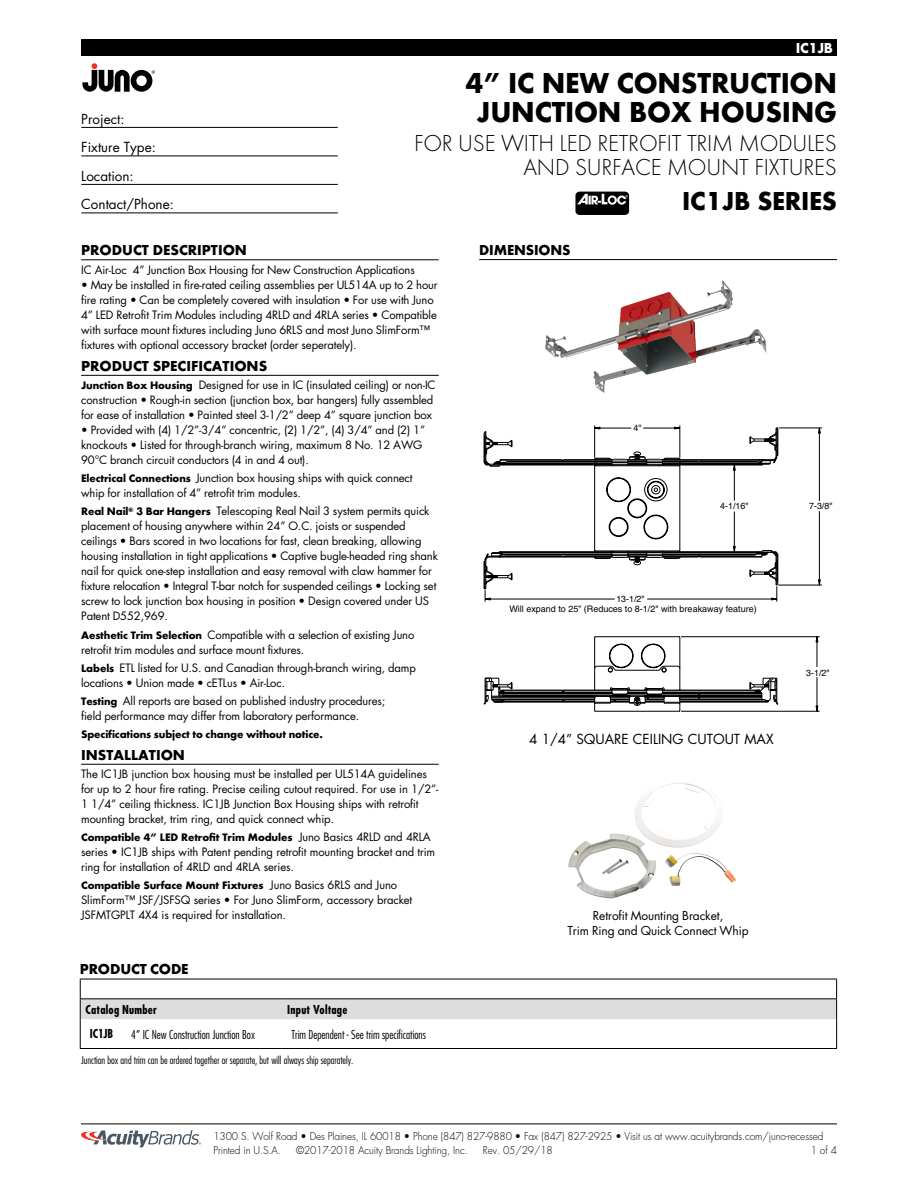
<style>
.page{position:relative;width:918px;height:1188px;background:#fff}
.page>*{position:absolute;margin:0;border:0;box-sizing:border-box;transform-origin:0 0}
.t1{font:30px/28.5px "Futura Bold DTC";letter-spacing:-.01em;color:#000;text-align:center}
.t2{font:27px "Futura Bold DTC";letter-spacing:-.01em;color:#000}
.t3{font:24px/24px "Futura Light DTC";letter-spacing:-.01em;color:#000;text-align:right}
.t4{font:15px "Futura Bold DTC";color:#000}
.t5{font:15px "Futura Bold DTC";letter-spacing:-.025em;color:#fff}
.t6{font:13.5px/28.5px "Futura";color:#000}
.t7{font:300 condensed 12px "Futura";color:#000}
.t8{font:12px/15px "Futura";letter-spacing:-.01em;color:#000;text-align:center}
.t9{font:700 condensed 12px "Futura";letter-spacing:.015em;color:#000}
.t10{font:11.25px/15px "Futura";letter-spacing:-.01em;color:#000}
.t11{font:11.25px "Futura Bold DTC";letter-spacing:-.01em;color:#000}
.t12{font:300 10.5px/14.1px "Futura";letter-spacing:-.01em;color:#000;scale:.96 1}
.t13{font:300 condensed 10.5px "Futura";color:#000}
.t14{font:9px "Helvetica";color:#000}
.t15{font:8.85px "Helvetica";color:#000}
.s1{font-family:"Futura Bold DTC"}
.s2{font-family:"Futura"}
</style>
<div class="page">
<div style="left:81px;top:39px;width:756px;height:17px;background:#000"></div>
<svg style="left:82px;top:63px;width:73px;height:29px"></svg>
<hr style="left:81px;top:127px;width:257px;height:1px;background:#000">
<hr style="left:81px;top:156px;width:257px;height:1px;background:#000">
<hr style="left:81px;top:184px;width:257px;height:1px;background:#000">
<hr style="left:81px;top:213px;width:257px;height:1px;background:#000">
<svg style="left:81px;top:1130px;width:120px;height:17px"></svg>
<hr style="left:81px;top:1124px;width:756px;height:1px;background:#000">
<hr style="left:479px;top:259px;width:358px;height:1px;background:#000">
<svg style="left:594px;top:425px;width:228px;height:286px"></svg>
<svg style="left:484px;top:427px;width:294px;height:284px"></svg>
<svg style="left:484px;top:428px;width:294px;height:276px"></svg>
<svg style="left:486px;top:677px;width:291px;height:29px"></svg>
<svg style="left:484px;top:431px;width:294px;height:154px"></svg>
<hr style="left:81px;top:260px;width:358px;height:1px;background:#000">
<hr style="left:81px;top:375px;width:358px;height:1px;background:#000">
<hr style="left:81px;top:764px;width:358px;height:1px;background:#000">
<img style="left:555px;top:280px;width:172px;height:71px">
<svg style="left:80px;top:979px;width:757px;height:69px"></svg>
<hr style="left:80px;top:1048px;width:202px;height:1px;background:#000">
<hr style="left:282px;top:1048px;width:555px;height:1px;background:#000">
<svg style="left:575px;top:192px;width:54px;height:23px"></svg>
<img style="left:664px;top:783px;width:16px;height:3px">
<h3 class="t5" style="left:796px;top:39px;width:39px">IC1JB</h3>
<h1 class="t1" style="left:465px;top:69px;width:373px">4” IC NEW CONSTRUCTION<br>JUNCTION BOX HOUSING</h1>
<h3 class="t3" style="left:414px;top:132px;width:424px">FOR USE WITH LED RETROFIT TRIM MODULES<br>AND SURFACE MOUNT FIXTURES</h3>
<h2 class="t2" style="left:682px;top:185px;width:156px">IC1JB SERIES</h2>
<h3 class="t4" style="left:479px;top:241px;width:93px">DIMENSIONS</h3>
<p class="t6" style="left:81px;top:104px;width:94px">Project:<br>Fixture Type:<br>Location:<br>Contact/Phone:</p>
<h3 class="t4" style="left:81px;top:241px;width:167px">PRODUCT DESCRIPTION</h3>
<p class="t10" style="left:81px;top:263px;width:335px">IC Air-Loc 4” Junction Box Housing for New Construction Applications</p>
<p class="t10" style="left:81px;top:278px;width:358px">• May be installed in fire-rated ceiling assemblies per UL514A up to 2 hour fire rating • Can be completely covered with insulation • For use with Juno 4” LED Retrofit Trim Modules including 4RLD and 4RLA series • Compatible with surface mount fixtures including Juno 6RLS and most Juno SlimForm™ fixtures with optional accessory bracket (order seperately).</p>
<h3 class="t4" style="left:81px;top:357px;width:188px">PRODUCT SPECIFICATIONS</h3>
<p class="t10" style="left:81px;top:377px;width:356px"><span class="s1">Junction Box Housing</span> Designed for use in IC (insulated ceiling) or non-IC construction • Rough-in section (junction box, bar hangers) fully assembled for ease of installation • Painted steel 3-1/2” deep 4” square junction box</p>
<p class="t10" style="left:81px;top:422px;width:346px">• Provided with (4) 1/2”-3/4” concentric, (2) 1/2”, (4) 3/4” and (2) 1” knockouts • Listed for through-branch wiring, maximum 8 No. 12 AWG<br>90°C branch circuit conductors (4 in and 4 out).</p>
<p class="t10" style="left:81px;top:470px;width:333px"><span class="s1">Electrical Connections</span> Junction box housing ships with quick connect whip for installation of 4” retrofit trim modules.</p>
<p class="t10" style="left:81px;top:504px;width:358px"><span class="s1">Real Nail</span><sup>®</sup> <span class="s1">3 Bar Hangers</span> Telescoping Real Nail 3 system permits quick placement of housing anywhere within 24” O.C. joists or suspended ceilings • Bars scored in two locations for fast, clean breaking, allowing housing installation in tight applications • Captive bugle-headed ring shank nail for quick one-step installation and easy removal with claw hammer for fixture relocation • Integral T-bar notch for suspended ceilings • Locking set screw to lock junction box housing in position • Design covered under US Patent D552,969.</p>
<p class="t10" style="left:81px;top:627px;width:335px"><span class="s1">Aesthetic Trim Selection</span> Compatible with a selection of existing Juno retrofit trim modules and surface mount fixtures.</p>
<p class="t10" style="left:81px;top:660px;width:336px"><span class="s1">Labels</span> ETL listed for U.S. and Canadian through-branch wiring, damp locations • Union made • cETLus • Air-Loc.</p>
<p class="t10" style="left:81px;top:693px;width:306px"><span class="s1">Testing</span> All reports are based on published industry procedures; field performance may differ from laboratory performance.</p>
<p class="t11" style="left:81px;top:728px;width:243px">Specifications subject to change without notice.</p>
<h3 class="t4" style="left:81px;top:746px;width:105px">INSTALLATION</h3>
<p class="t10" style="left:81px;top:766px;width:359px">The IC1JB junction box housing must be installed per UL514A guidelines for up to 2 hour fire rating. Precise ceiling cutout required. For use in 1/2”- 1 1/4” ceiling thickness. IC1JB Junction Box Housing ships with retrofit mounting bracket, trim ring, and quick connect whip.</p>
<p class="t11" style="left:81px;top:831px;width:351px">Compatible 4” LED Retrofit Trim Modules <span class="s2">Juno Basics 4RLD and 4RLA</span></p>
<p class="t10" style="left:81px;top:844px;width:356px">series • IC1JB ships with Patent pending retrofit mounting bracket and trim ring for installation of 4RLD and 4RLA series.</p>
<p class="t11" style="left:81px;top:879px;width:318px">Compatible Surface Mount Fixtures <span class="s2">Juno Basics 6RLS and Juno</span></p>
<p class="t10" style="left:81px;top:892px;width:333px">SlimForm™ JSF/JSFSQ series • For Juno SlimForm, accessory bracket<br>JSFMTGPLT 4X4 is required for installation.</p>
<p class="t15" style="left:634px;top:421px;width:10px">4"</p>
<p class="t15" style="left:720px;top:499px;width:30px">4-1/16"</p>
<p class="t15" style="left:809px;top:499px;width:25px">7-3/8"</p>
<p class="t15" style="left:616px;top:592px;width:30px">13-1/2"</p>
<p class="t14" style="left:509px;top:604px;width:249px">Will expand to 25” (Reduces to 8-1/2" with breakaway feature)</p>
<p class="t15" style="left:806px;top:666px;width:25px">3-1/2"</p>
<p class="t6" style="left:529px;top:724px;width:246px">4 1/4” SQUARE CEILING CUTOUT MAX</p>
<p class="t8" style="left:567px;top:908px;width:183px">Retrofit Mounting Bracket,<br>Trim Ring and Quick Connect Whip</p>
<h3 class="t4" style="left:80px;top:960px;width:110px">PRODUCT CODE</h3>
<p class="t9" style="left:86px;top:1002px;width:73px">Catalog Number</p>
<p class="t9" style="left:287px;top:1002px;width:62px">Input Voltage</p>
<p class="t9" style="left:90px;top:1026px;width:25px">IC1JB</p>
<p class="t7" style="left:131px;top:1027px;width:125px">4” IC New Construction Junction Box</p>
<p class="t7" style="left:292px;top:1027px;width:136px">Trim Dependent - See trim specifications</p>
<p class="t13" style="left:81px;top:1054px;width:274px">Junction box and trim can be ordered together or separate, but will always ship separately.</p>
<p class="t12" style="left:213px;top:1129px;width:637px">1300 S. Wolf Road • Des Plaines, IL 60018 • Phone (847) 827-9880 • Fax (847) 827-2925 • Visit us at www.acuitybrands.com/juno-recessed<br>Printed in U.S.A.</p>
<p class="t12" style="left:296px;top:1143px;width:180px">©2017-2018 Acuity Brands Lighting, Inc.</p>
<p class="t12" style="left:483px;top:1143px;width:74px">Rev. 05/29/18</p>
<p class="t12" style="left:811px;top:1144px;width:29px">1 of 4</p>
</div>
